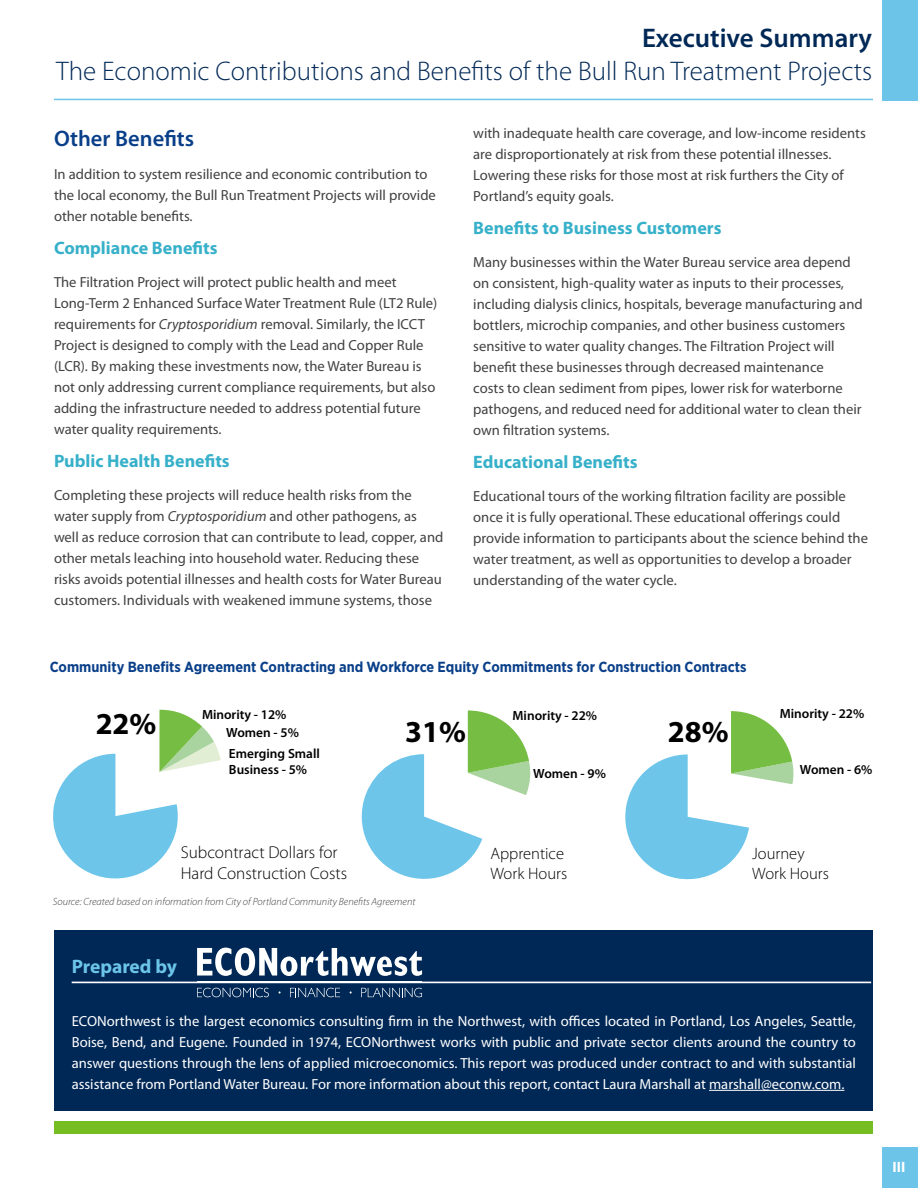
<style>
.page{position:relative;width:918px;height:1188px;background:#fff}
.page>*{position:absolute;margin:0;border:0;box-sizing:border-box;transform-origin:0 0}
.t1{font:700 30.6px "Myriad Pro";color:#000}
.t2{font:300 27px "Myriad Pro";color:#002856}
.t3{font:600 27px "Myriad Pro";color:#002856}
.t4{font:600 22.5px "Myriad Pro";color:#093f89}
.t5{font:700 19.5px "Myriad Pro";letter-spacing:-.005em;color:#6cc5e9}
.t6{font:700 18px "Myriad Pro";color:#37b0c9}
.t7{font:300 17.25px/20.5px "Myriad Pro";color:#000}
.t8{font:300 16.5px/19.8px "Myriad Pro";color:#000}
.t9{font:700 15px "Myriad Pro";color:#fff}
.t10{font:14.7px/21px "Myriad Pro";color:#414042}
.t11{font:14.7px/21px "Myriad Pro";color:#fff;text-align:justify}
.t12{font:700 14.7px "Gotham Narrow";color:#093f89}
.t13{font:600 13.35px/21.1px "Myriad Pro";color:#000}
.t14{font:italic 300 10.5px "Myriad Pro";color:#414042}
.s1{font-style:italic}
</style>
<div class="page">
<div style="left:54px;top:930px;width:819px;height:181px;background:#002856"></div>
<div style="left:882px;top:0;width:36px;height:100px;background:#6cc5e9"></div>
<hr style="left:54px;top:99px;width:819px;height:1px;background:#6cc5e9">
<hr style="left:709px;top:1090px;width:135px;height:1px;background:#fff">
<hr style="left:72px;top:982px;width:799px;height:1px;background:#fff">
<svg style="left:197px;top:948px;width:225px;height:28px"></svg>
<svg style="left:197px;top:988px;width:72px;height:9px"></svg>
<svg style="left:290px;top:988px;width:50px;height:9px"></svg>
<svg style="left:361px;top:988px;width:61px;height:9px"></svg>
<hr style="left:197px;top:981px;width:225px;height:1px;background:#fff">
<svg style="left:53px;top:710px;width:168px;height:169px"></svg>
<svg style="left:361px;top:710px;width:170px;height:169px"></svg>
<svg style="left:625px;top:711px;width:169px;height:169px"></svg>
<div style="left:54px;top:1121px;width:819px;height:13px;background:#76bd22"></div>
<div style="left:882px;top:1147px;width:36px;height:41px;background:#6cc5e9"></div>
<h2 class="t3" style="left:642px;top:21px;width:232px">Executive Summary</h2>
<h2 class="t2" style="left:56px;top:54px;width:817px">The Economic Contributions and Benefits of the Bull Run Treatment Projects</h2>
<h3 class="t4" style="left:54px;top:125px;width:142px">Other Benefits</h3>
<p class="t10" style="left:54px;top:164px;width:383px">In addition to system resilience and economic contribution to the local economy, the Bull Run Treatment Projects will provide other notable benefits.</p>
<p class="t6" style="left:54px;top:237px;width:165px">Compliance Benefits</p>
<p class="t10" style="left:54px;top:272px;width:385px">The Filtration Project will protect public health and meet Long-Term 2 Enhanced Surface Water Treatment Rule (LT2 Rule) requirements for <span class="s1">Cryptosporidium</span> removal. Similarly, the ICCT Project is designed to comply with the Lead and Copper Rule (LCR). By making these investments now, the Water Bureau is not only addressing current compliance requirements, but also adding the infrastructure needed to address potential future water quality requirements.</p>
<p class="t6" style="left:54px;top:450px;width:177px">Public Health Benefits</p>
<p class="t10" style="left:54px;top:485px;width:391px">Completing these projects will reduce health risks from the water supply from <span class="s1">Cryptosporidium</span> and other pathogens, as well as reduce corrosion that can contribute to lead, copper, and other metals leaching into household water. Reducing these risks avoids potential illnesses and health costs for Water Bureau customers. Individuals with weakened immune systems, those</p>
<p class="t10" style="left:473px;top:122px;width:394px">with inadequate health care coverage, and low-income residents are disproportionately at risk from these potential illnesses.<br>Lowering these risks for those most at risk furthers the City of Portland’s equity goals.</p>
<p class="t6" style="left:473px;top:216px;width:250px">Benefits to Business Customers</p>
<p class="t10" style="left:473px;top:251px;width:391px">Many businesses within the Water Bureau service area depend on consistent, high-quality water as inputs to their processes, including dialysis clinics, hospitals, beverage manufacturing and bottlers, microchip companies, and other business customers sensitive to water quality changes. The Filtration Project will benefit these businesses through decreased maintenance<br>costs to clean sediment from pipes, lower risk for waterborne pathogens, and reduced need for additional water to clean their own filtration systems.</p>
<p class="t6" style="left:473px;top:450px;width:166px">Educational Benefits</p>
<p class="t10" style="left:473px;top:485px;width:396px">Educational tours of the working filtration facility are possible once it is fully operational. These educational offerings could provide information to participants about the science behind the water treatment, as well as opportunities to develop a broader understanding of the water cycle.</p>
<p class="t12" style="left:50px;top:658px;width:698px">Community Benefits Agreement Contracting and Workforce Equity Commitments for Construction Contracts</p>
<p class="t13" style="left:202px;top:704px;width:86px">Minority - 12%</p>
<p class="t13" style="left:513px;top:704px;width:86px">Minority - 22%</p>
<h1 class="t1" style="left:96px;top:704px;width:62px">22%</h1>
<h1 class="t1" style="left:405px;top:711px;width:62px">31%</h1>
<h1 class="t1" style="left:668px;top:712px;width:62px">28%</h1>
<p class="t13" style="left:226px;top:722px;width:95px">Women - 5%<br>Emerging Small</p>
<p class="t13" style="left:229px;top:759px;width:80px">Business - 5%</p>
<p class="t13" style="left:533px;top:763px;width:74px">Women - 9%</p>
<p class="t13" style="left:780px;top:703px;width:86px">Minority - 22%</p>
<p class="t13" style="left:800px;top:759px;width:74px">Women - 6%</p>
<p class="t7" style="left:181px;top:842px;width:168px">Subcontract Dollars for<br>Hard Construction Costs</p>
<p class="t14" style="left:53px;top:895px;width:364px">Source: Created based on information from City of Portland Community Benefits Agreement</p>
<h3 class="t5" style="left:72px;top:954px;width:107px">Prepared by</h3>
<p class="t8" style="left:491px;top:843px;width:78px">Apprentice<br>Work Hours</p>
<p class="t8" style="left:752px;top:843px;width:78px">Journey<br>Work Hours</p>
<p class="t11" style="left:72px;top:1010px;width:786px">ECONorthwest is the largest economics consulting firm in the Northwest, with offices located in Portland, Los Angeles, Seattle, Boise, Bend, and Eugene. Founded in 1974, ECONorthwest works with public and private sector clients around the country to answer questions through the lens of applied microeconomics. This report was produced under contract to and with substantial assistance from Portland Water Bureau. For more information about this report, contact Laura Marshall at marshall@econw.com.</p>
<p class="t9" style="left:893px;top:1157px;width:14px">III</p>
</div>
